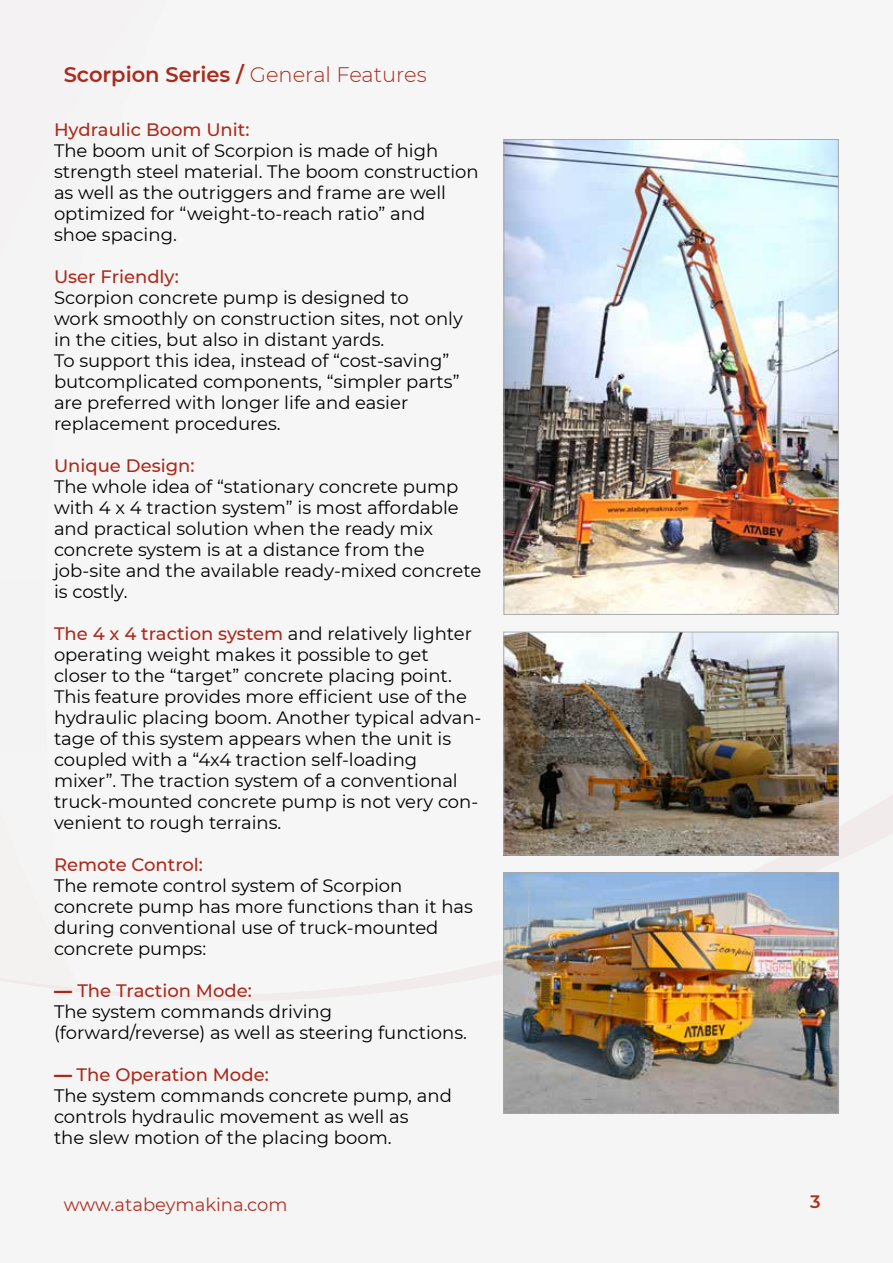
<style>
.page{position:relative;width:893px;height:1263px;background:#f6f6f6}
.page>*{position:absolute;margin:0;border:0;box-sizing:border-box;transform-origin:0 0}
.t1{font:600 21px "Montserrat";color:#ac2a1c}
.t2{font:18px/21px "Montserrat";color:#000}
.t3{font:500 18px "Montserrat";color:#ac2a1c}
.t4{font:18px "Montserrat";color:#ac2a1c}
.t5{font:600 18px "Montserrat";color:#ac2a1c}
.s1{font-weight:300}
.s2{font-weight:500;color:#ac2a1c}
.s3{font-weight:900;color:#ac2a1c}
</style>
<div class="page">
<svg style="left:0;top:824px;width:893px;height:290px"></svg>
<img style="left:505px;top:634px;width:331px;height:219px">
<div style="left:503px;top:632px;width:335px;height:223px;border:1px solid #a7a9ac"></div>
<img style="left:506px;top:141px;width:330px;height:472px">
<div style="left:504px;top:139px;width:334px;height:476px;border:1px solid #a7a9ac"></div>
<img style="left:505px;top:874px;width:332px;height:237px">
<div style="left:503px;top:872px;width:336px;height:241px;border:1px solid #a7a9ac"></div>
<p class="t1" style="left:64px;top:60px;width:364px">Scorpion Series / <span class="s1">General Features</span></p>
<p class="t3" style="left:54px;top:117px;width:197px">Hydraulic Boom Unit:</p>
<p class="t2" style="left:54px;top:140px;width:426px">The boom unit of Scorpion is made of high strength steel material. The boom construction as well as the outriggers and frame are well optimized for “weight-to-reach ratio” and<br>shoe spacing.</p>
<p class="t3" style="left:54px;top:264px;width:126px">User Friendly:</p>
<p class="t2" style="left:54px;top:287px;width:410px">Scorpion concrete pump is designed to<br>work smoothly on construction sites, not only in the cities, but also in distant yards.<br>To support this idea, instead of “cost-saving” butcomplicated components, “simpler parts” are preferred with longer life and easier replacement procedures.</p>
<p class="t3" style="left:54px;top:453px;width:142px">Unique Design:</p>
<p class="t2" style="left:54px;top:476px;width:429px">The whole idea of “stationary concrete pump with 4 x 4 traction system” is most affordable and practical solution when the ready mix concrete system is at a distance from the job-site and the available ready-mixed concrete is costly.</p>
<p class="t2" style="left:54px;top:623px;width:429px"><span class="s2">The 4 x 4 traction system</span> and relatively lighter operating weight makes it possible to get closer to the “target” concrete placing point.<br>This feature provides more efficient use of the hydraulic placing boom. Another typical advan&shy;tage of this system appears when the unit is coupled with a “4x4 traction self-loading mixer”. The traction system of a conventional truck-mounted concrete pump is not very con&shy;venient to rough terrains.</p>
<p class="t3" style="left:54px;top:852px;width:151px">Remote Control:</p>
<p class="t2" style="left:54px;top:875px;width:420px">The remote control system of Scorpion concrete pump has more functions than it has during conventional use of truck-mounted concrete pumps:</p>
<p class="t2" style="left:54px;top:980px;width:415px"><span class="s3">—</span> <span class="s2">The Traction Mode:<br></span>The system commands driving (forward/reverse) as well as steering functions.</p>
<p class="t2" style="left:54px;top:1064px;width:399px"><span class="s3">—</span> <span class="s2">The Operation Mode:<br></span>The system commands concrete pump, and controls hydraulic movement as well as<br>the slew motion of the placing boom.</p>
<p class="t4" style="left:64px;top:1192px;width:225px">www.atabeymakina.com</p>
<p class="t5" style="left:810px;top:1189px;width:12px">3</p>
</div>
